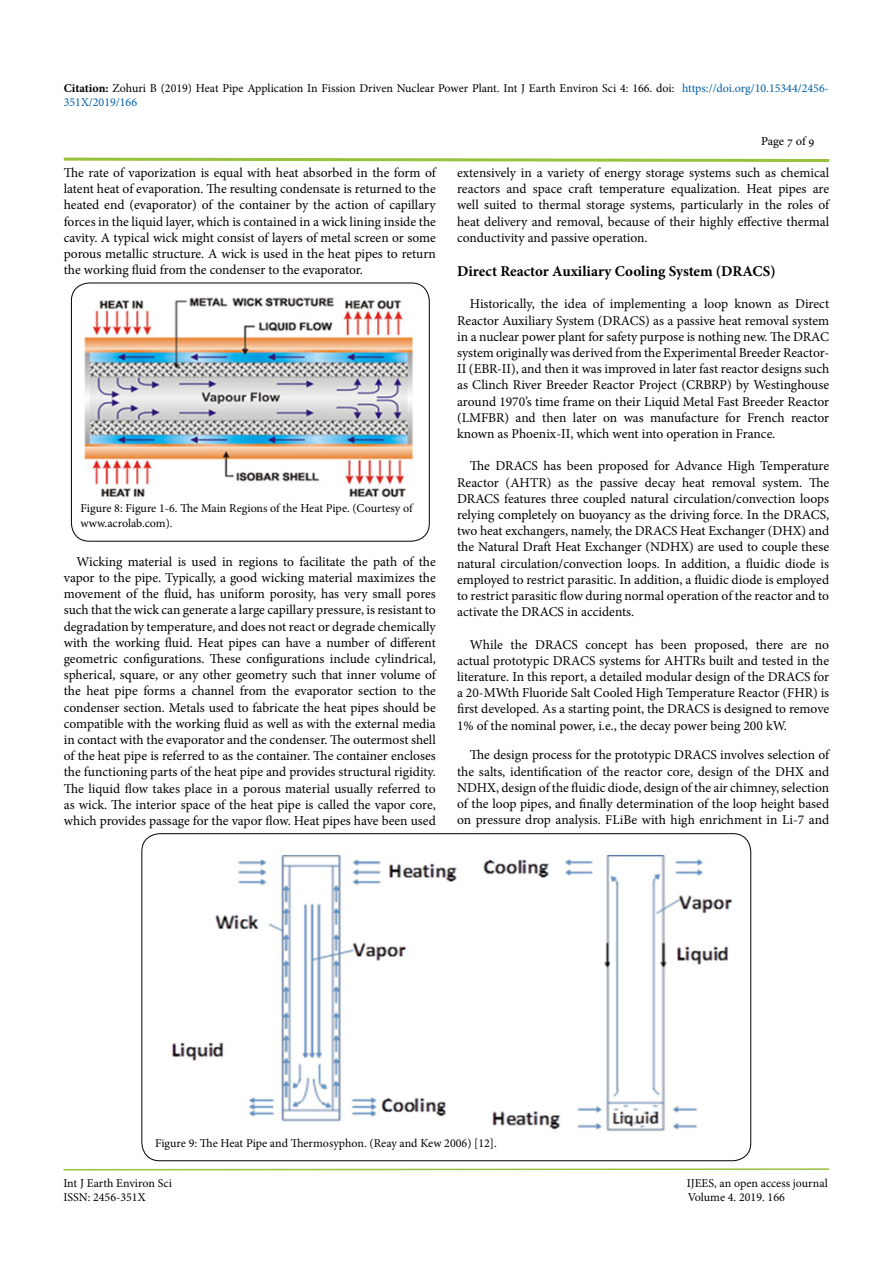
<style>
.page{position:relative;width:893px;height:1263px;background:#fff}
.page>*{position:absolute;margin:0;border:0;box-sizing:border-box;transform-origin:0 0}
.t1{font:700 15px "Minion Pro";color:#000}
.t2{font:13.5px/16.2px "Minion Pro";color:#000;text-align:justify}
.t3{font:12px/14.4px "Minion Pro";color:#000}
.t4{font:12px "Adobe Hebrew";letter-spacing:-.01em;color:#000}
.s1{font-weight:700}
.s2{color:#0060a8}
</style>
<div class="page">
<svg style="left:63px;top:1168px;width:767px;height:3px"></svg>
<svg style="left:63px;top:157px;width:767px;height:5px"></svg>
<img style="left:84px;top:297px;width:330px;height:201px">
<div style="left:71px;top:283px;width:358px;height:258px;border:1px solid #000;border-radius:18px"></div>
<img style="left:172px;top:854px;width:561px;height:278px">
<p class="t3" style="left:64px;top:81px;width:767px"><span class="s1">Citation:</span> Zohuri B (2019) Heat Pipe Application In Fission Driven Nuclear Power Plant. Int J Earth Environ Sci 4: 166. doi: <span class="s2">https://doi.org/10.15344/2456-<br>351X/2019/166</span></p>
<p class="t4" style="left:761px;top:134px;width:55px">Page 7 of 9</p>
<p class="t2" style="left:64px;top:165px;width:374px">The rate of vaporization is equal with heat absorbed in the form of latent heat of evaporation. The resulting condensate is returned to the heated end (evaporator) of the container by the action of capillary forces in the liquid layer, which is contained in a wick lining inside the cavity. A typical wick might consist of layers of metal screen or some porous metallic structure. A wick is used in the heat pipes to return the working fluid from the condenser to the evaporator.</p>
<p class="t2" style="left:457px;top:165px;width:374px">extensively in a variety of energy storage systems such as chemical reactors and space craft temperature equalization. Heat pipes are well suited to thermal storage systems, particularly in the roles of heat delivery and removal, because of their highly effective thermal conductivity and passive operation.</p>
<p class="t1" style="left:457px;top:261px;width:320px">Direct Reactor Auxiliary Cooling System (DRACS)</p>
<p class="t2" style="left:457px;top:296px;width:374px;text-indent:13px">Historically, the idea of implementing a loop known as Direct Reactor Auxiliary System (DRACS) as a passive heat removal system in a nuclear power plant for safety purpose is nothing new. The DRAC system originally was derived from the Experimental Breeder Reactor-II (EBR-II), and then it was improved in later fast reactor designs such as Clinch River Breeder Reactor Project (CRBRP) by Westinghouse around 1970’s time frame on their Liquid Metal Fast Breeder Reactor (LMFBR) and then later on was manufacture for French reactor known as Phoenix-II, which went into operation in France.</p>
<p class="t2" style="left:457px;top:458px;width:374px;text-indent:13px">The DRACS has been proposed for Advance High Temperature Reactor (AHTR) as the passive decay heat removal system. The DRACS features three coupled natural circulation/convection loops relying completely on buoyancy as the driving force. In the DRACS, two heat exchangers, namely, the DRACS Heat Exchanger (DHX) and the Natural Draft Heat Exchanger (NDHX) are used to couple these natural circulation/convection loops. In addition, a fluidic diode is employed to restrict parasitic. In addition, a fluidic diode is employed to restrict parasitic flow during normal operation of the reactor and to activate the DRACS in accidents.</p>
<p class="t2" style="left:457px;top:636px;width:374px;text-indent:13px">While the DRACS concept has been proposed, there are no actual prototypic DRACS systems for AHTRs built and tested in the literature. In this report, a detailed modular design of the DRACS for a 20-MWth Fluoride Salt Cooled High Temperature Reactor (FHR) is first developed. As a starting point, the DRACS is designed to remove 1% of the nominal power, i.e., the decay power being 200 kW.</p>
<p class="t2" style="left:457px;top:747px;width:374px;text-indent:13px">The design process for the prototypic DRACS involves selection of the salts, identification of the reactor core, design of the DHX and NDHX, design of the fluidic diode, design of the air chimney, selection of the loop pipes, and finally determination of the loop height based on pressure drop analysis. FLiBe with high enrichment in Li-7 and</p>
<p class="t3" style="left:81px;top:501px;width:333px">Figure 8: Figure 1-6. The Main Regions of the Heat Pipe. (Courtesy of www.acrolab.com).</p>
<p class="t2" style="left:64px;top:553px;width:374px;text-indent:13px">Wicking material is used in regions to facilitate the path of the vapor to the pipe. Typically, a good wicking material maximizes the movement of the fluid, has uniform porosity, has very small pores such that the wick can generate a large capillary pressure, is resistant to degradation by temperature, and does not react or degrade chemically with the working fluid. Heat pipes can have a number of different geometric configurations. These configurations include cylindrical, spherical, square, or any other geometry such that inner volume of the heat pipe forms a channel from the evaporator section to the condenser section. Metals used to fabricate the heat pipes should be compatible with the working fluid as well as with the external media in contact with the evaporator and the condenser. The outermost shell of the heat pipe is referred to as the container. The container encloses the functioning parts of the heat pipe and provides structural rigidity.<br>The liquid flow takes place in a porous material usually referred to as wick. The interior space of the heat pipe is called the vapor core, which provides passage for the vapor flow. Heat pipes have been used</p>
<p class="t3" style="left:155px;top:1136px;width:343px">Figure 9: The Heat Pipe and Thermosyphon. (Reay and Kew 2006) [12].</p>
<p class="t3" style="left:63px;top:1176px;width:110px">Int J Earth Environ Sci</p>
<p class="t3" style="left:687px;top:1176px;width:142px">IJEES, an open access journal</p>
<p class="t3" style="left:63px;top:1190px;width:84px">ISSN: 2456-351X</p>
<p class="t3" style="left:688px;top:1190px;width:99px">Volume 4. 2019. 166</p>
</div>
